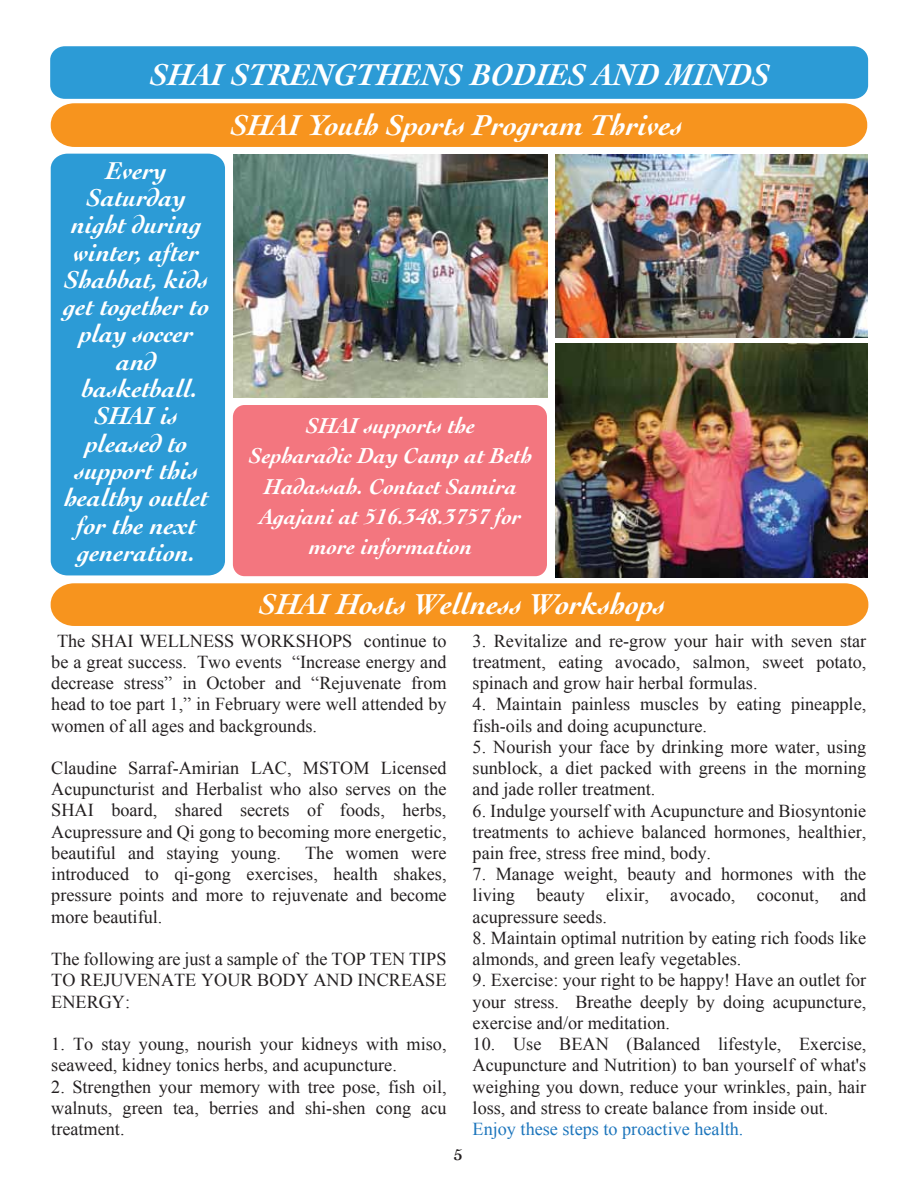
<style>
.page{position:relative;width:918px;height:1188px;background:#fff}
.page>*{position:absolute;margin:0;border:0;box-sizing:border-box;transform-origin:0 0}
.t1{font:italic 700 31.8px "Cochin";color:#fff}
.t2{font:italic 700 30.3px "Cochin";color:#fff}
.t3{font:italic 700 25.8px/27.3px "Cochin";color:#fff;text-align:center}
.t4{font:italic 700 22.8px/30.3px "Cochin";color:#fff;text-align:center}
.t5{font:18.15px/21.3px "Times New Roman";color:#231f20;text-align:justify}
.t6{font:18.15px "Times New Roman";color:#1c75bc}
.t7{font:700 16.5px "Cochin";color:#231f20}
</style>
<div class="page">
<div style="left:51px;top:103px;width:816px;height:44px;background:#f7941e"></div>
<div style="left:51px;top:154px;width:174px;height:421px;background:#2c9bd6"></div>
<div style="left:233px;top:405px;width:314px;height:171px;background:#f3767f;border-radius:12px"></div>
<img style="left:555px;top:344px;width:313px;height:234px">
<img style="left:233px;top:155px;width:315px;height:242px">
<div style="left:51px;top:583px;width:817px;height:43px;background:#f7941e"></div>
<img style="left:556px;top:154px;width:311px;height:184px">
<div style="left:50px;top:46px;width:818px;height:53px;background:#2c9bd6;border-radius:14px"></div>
<h1 class="t1" style="left:151px;top:55px;width:621px">SHAI STRENGTHENS BODIES AND MINDS</h1>
<h3 class="t3" style="left:64px;top:156px;width:147px">Every<br>Saturday night during winter, after<br>Shabbat, kids get together to play soccer and basketball.<br>SHAI is pleased to support this healthy outlet for the next generation.</h3>
<h2 class="t2" style="left:231px;top:107px;width:453px">SHAI Youth Sports Program Thrives</h2>
<p class="t4" style="left:249px;top:410px;width:285px">SHAI supports the<br>Sepharadic Day Camp at Beth<br>Hadassah. Contact Samira<br>Agajani at 516.348.3757 for more information</p>
<h2 class="t2" style="left:260px;top:586px;width:407px">SHAI Hosts Wellness Workshops</h2>
<p class="t5" style="left:51px;top:630px;width:397px;text-indent:6px">The SHAI WELLNESS WORKSHOPS continue to be a great success. Two events “Increase energy and decrease stress” in October and “Rejuvenate from head to toe part 1,” in February were well attended by women of all ages and backgrounds.</p>
<p class="t5" style="left:51px;top:757px;width:397px">Claudine Sarraf-Amirian LAC, MSTOM Licensed Acupuncturist and Herbalist who also serves on the SHAI board, shared secrets of foods, herbs, Acupressure and Qi gong to becoming more energetic, beautiful and staying young.</p>
<p class="t5" style="left:51px;top:842px;width:397px;text-indent:254px">The women were introduced to qi-gong exercises, health shakes, pressure points and more to rejuvenate and become more beautiful.</p>
<p class="t5" style="left:51px;top:948px;width:397px">The following are just a sample of the TOP TEN TIPS TO REJUVENATE YOUR BODY AND INCREASE ENERGY:</p>
<p class="t5" style="left:51px;top:1033px;width:397px">1. To stay young, nourish your kidneys with miso, seaweed, kidney tonics herbs, and acupuncture.</p>
<p class="t5" style="left:51px;top:1075px;width:397px">2. Strengthen your memory with tree pose, fish oil, walnuts, green tea, berries and shi-shen cong acu treatment.</p>
<p class="t7" style="left:454px;top:1145px;width:10px">5</p>
<p class="t5" style="left:473px;top:630px;width:395px">3. Revitalize and re-grow your hair with seven star treatment, eating avocado, salmon, sweet potato, spinach and grow hair herbal formulas.</p>
<p class="t5" style="left:473px;top:693px;width:395px">4. Maintain painless muscles by eating pineapple, fish-oils and doing acupuncture.</p>
<p class="t5" style="left:473px;top:736px;width:395px">5. Nourish your face by drinking more water, using sunblock, a diet packed with greens in the morning and jade roller treatment.</p>
<p class="t5" style="left:473px;top:799px;width:395px">6. Indulge yourself with Acupuncture and Biosyntonie treatments to achieve balanced hormones, healthier, pain free, stress free mind, body.</p>
<p class="t5" style="left:473px;top:863px;width:395px">7. Manage weight, beauty and hormones with the living beauty elixir, avocado, coconut, and acupressure seeds.</p>
<p class="t5" style="left:473px;top:927px;width:395px">8. Maintain optimal nutrition by eating rich foods like almonds, and green leafy vegetables.</p>
<p class="t5" style="left:473px;top:969px;width:395px">9. Exercise: your right to be happy! Have an outlet for your stress. Breathe deeply by doing acupuncture, exercise and/or meditation.</p>
<p class="t5" style="left:473px;top:1033px;width:395px">10. Use BEAN (Balanced lifestyle, Exercise, Acupuncture and Nutrition) to ban yourself of what's weighing you down, reduce your wrinkles, pain, hair loss, and stress to create balance from inside out.</p>
<p class="t6" style="left:473px;top:1117px;width:272px">Enjoy these steps to proactive health.</p>
</div>
